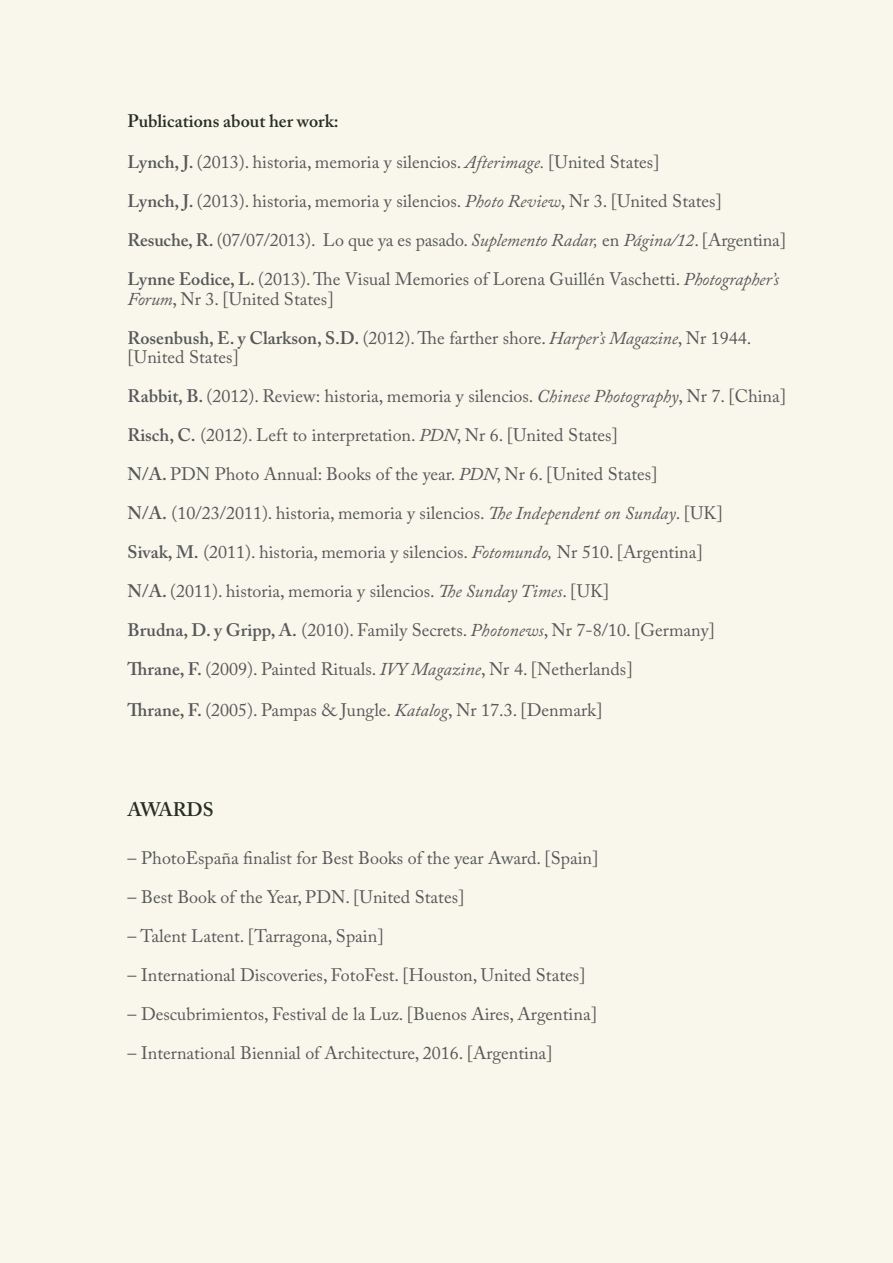
<style>
.page{position:relative;width:893px;height:1263px;background:#f9f7eb}
.page>*{position:absolute;margin:0;border:0;box-sizing:border-box;transform-origin:0 0}
.t1{font:600 19.5px "Adobe Caslon Pro";letter-spacing:-.01em;color:#282d24}
.t2{font:18px/19.5px "Adobe Caslon Pro";color:#57585a}
.t3{font:600 18px "Adobe Caslon Pro";color:#282d24}
.s1{font-weight:600}
.s2{font-style:italic}
</style>
<div class="page">
<p class="t3" style="left:128px;top:110px;width:213px">Publications about her work:</p>
<p class="t2" style="left:128px;top:152px;width:533px"><span class="s1">Lynch, J.</span> (2013). historia, memoria y silencios. <span class="s2">Afterimage.</span> [United States]</p>
<p class="t2" style="left:128px;top:191px;width:596px"><span class="s1">Lynch, J.</span> (2013). historia, memoria y silencios. <span class="s2">Photo Review</span>, Nr 3. [United States]</p>
<p class="t2" style="left:128px;top:230px;width:660px"><span class="s1">Resuche, R.</span> (07/07/2013). Lo que ya es pasado. <span class="s2">Suplemento Radar,</span> en <span class="s2">Página/12</span>. [Argentina]</p>
<p class="t2" style="left:128px;top:269px;width:653px"><span class="s1">Lynne Eodice, L.</span> (2013). The Visual Memories of Lorena Guillén Vaschetti. <span class="s2">Photographer’s<br>Forum</span>, Nr 3. [United States]</p>
<p class="t2" style="left:128px;top:328px;width:625px"><span class="s1">Rosenbush, E. y Clarkson, S.D.</span> (2012). The farther shore. <span class="s2">Harper’s Magazine</span>, Nr 1944. [United States]</p>
<p class="t2" style="left:128px;top:386px;width:660px"><span class="s1">Rabbit, B.</span> (2012). Review: historia, memoria y silencios. <span class="s2">Chinese Photography</span>, Nr 7. [China]</p>
<p class="t2" style="left:128px;top:425px;width:492px"><span class="s1">Risch, C.</span> (2012). Left to interpretation. <span class="s2">PDN</span>, Nr 6. [United States]</p>
<p class="t2" style="left:128px;top:464px;width:531px"><span class="s1">N/A.</span> PDN Photo Annual: Books of the year. <span class="s2">PDN</span>, Nr 6. [United States]</p>
<p class="t2" style="left:128px;top:503px;width:597px"><span class="s1">N/A.</span> (10/23/2011). historia, memoria y silencios. <span class="s2">The Independent on Sunday</span>. [UK]</p>
<p class="t2" style="left:128px;top:542px;width:577px"><span class="s1">Sivak, M.</span> (2011). historia, memoria y silencios. <span class="s2">Fotomundo,</span> Nr 510. [Argentina]</p>
<p class="t2" style="left:128px;top:581px;width:483px"><span class="s1">N/A.</span> (2011). historia, memoria y silencios. <span class="s2">The Sunday Times</span>. [UK]</p>
<p class="t2" style="left:128px;top:620px;width:589px"><span class="s1">Brudna, D. y Gripp, A.</span> (2010). Family Secrets. <span class="s2">Photonews</span>, Nr 7-8/10. [Germany]</p>
<p class="t2" style="left:128px;top:659px;width:507px"><span class="s1">Thrane, F.</span> (2009). Painted Rituals. <span class="s2">IVY Magazine</span>, Nr 4. [Netherlands]</p>
<p class="t2" style="left:128px;top:700px;width:476px"><span class="s1">Thrane, F.</span> (2005). Pampas &amp; Jungle. <span class="s2">Katalog</span>, Nr 17.3. [Denmark]</p>
<p class="t1" style="left:128px;top:798px;width:88px">AWARDS</p>
<p class="t2" style="left:128px;top:848px;width:472px">– PhotoEspaña finalist for Best Books of the year Award. [Spain]</p>
<p class="t2" style="left:128px;top:887px;width:338px">– Best Book of the Year, PDN. [United States]</p>
<p class="t2" style="left:128px;top:926px;width:258px">– Talent Latent. [Tarragona, Spain]</p>
<p class="t2" style="left:128px;top:965px;width:459px">– International Discoveries, FotoFest. [Houston, United States]</p>
<p class="t2" style="left:128px;top:1004px;width:471px">– Descubrimientos, Festival de la Luz. [Buenos Aires, Argentina]</p>
<p class="t2" style="left:128px;top:1043px;width:427px">– International Biennial of Architecture, 2016. [Argentina]</p>
</div>
